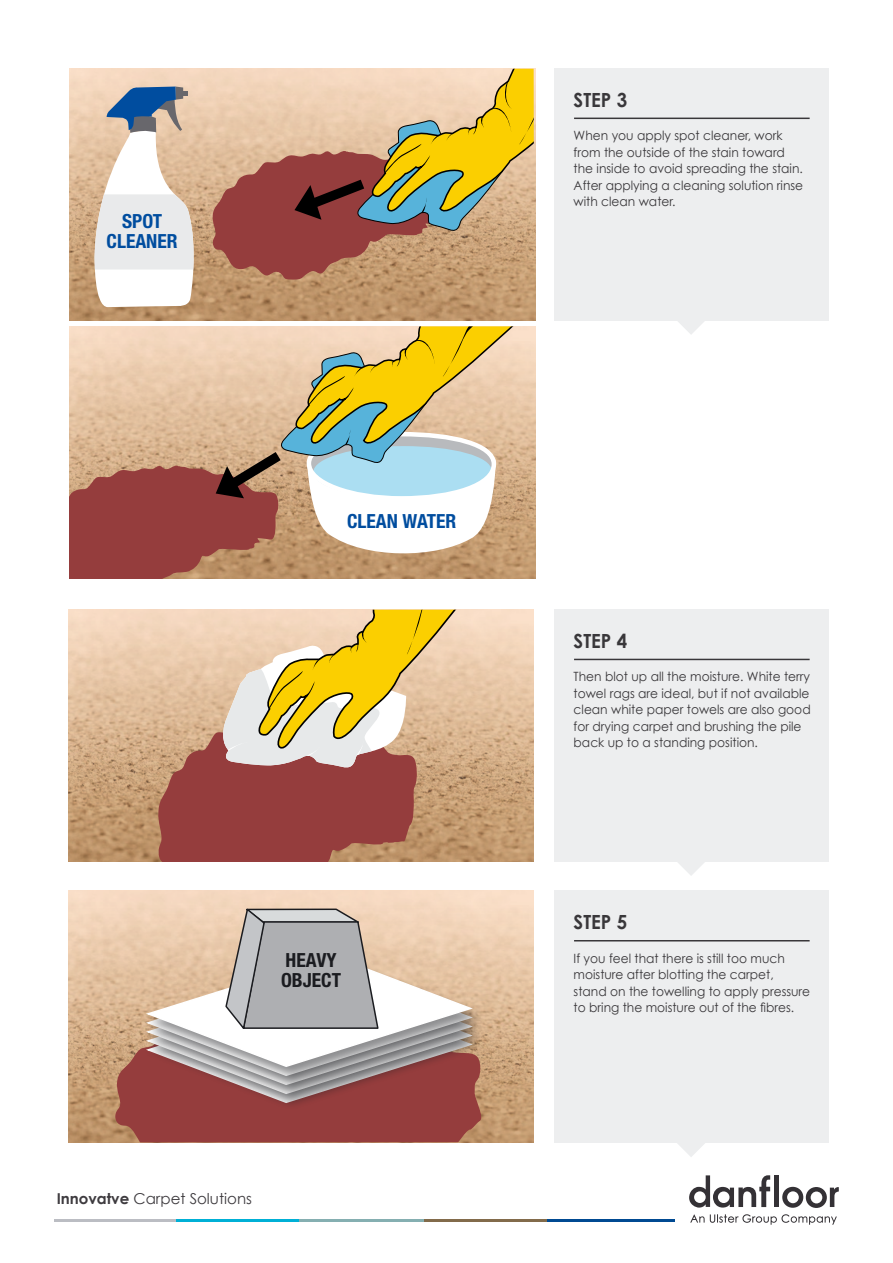
<style>
.page{position:relative;width:893px;height:1263px;background:#fff}
.page>*{position:absolute;margin:0;border:0;box-sizing:border-box;transform-origin:0 0}
.t1{font:700 condensed 19.5px/19.5px "Helvetica Neue LT Pro";color:#004d9f;text-align:center}
.t2{font:700 19.5px "Century Gothic";color:#39373a;scale:.96 1}
.t3{font:700 condensed 19.5px/19.5px "Helvetica Neue LT Pro";color:#1b1c20}
.t4{font:15px "Century Gothic";color:#3e3b3f}
.t5{font:12.75px/16.5px "Century Gothic";color:#39373a;scale:.96 1}
.s1{font-weight:700}
</style>
<div class="page">
<img style="left:517px;top:326px;width:18px;height:252px">
<img style="left:68px;top:609px;width:465px;height:252px">
<img style="left:68px;top:890px;width:465px;height:252px">
<img style="left:70px;top:68px;width:465px;height:252px">
<svg style="left:212px;top:69px;width:322px;height:211px;background:#c29a6f"></svg>
<svg style="left:93px;top:87px;width:105px;height:220px"></svg>
<svg style="left:69px;top:326px;width:448px;height:252px;background:#caab8a"></svg>
<svg style="left:115px;top:1007px;width:370px;height:135px;background:#9d4d47"></svg>
<div style="left:143px;top:981px;width:341px;height:129px;background:#1b1c20;opacity:.5"></div>
<div style="left:143px;top:954px;width:341px;height:129px;background:#1b1c20;opacity:.5"></div>
<svg style="left:146px;top:907px;width:329px;height:197px;background:#c3aea6"></svg>
<svg style="left:158px;top:610px;width:318px;height:251px;background:#c99a72"></svg>
<hr style="left:175px;top:1219px;width:125px;height:3px;background:#00b0d6">
<hr style="left:54px;top:1219px;width:122px;height:3px;background:#bbbdc3">
<hr style="left:423px;top:1219px;width:124px;height:3px;background:#826b4b">
<hr style="left:299px;top:1219px;width:124px;height:3px;background:#85afb1">
<hr style="left:547px;top:1219px;width:127px;height:3px;background:#004a92">
<div style="left:774px;top:1175px;width:5px;height:32px;background:#343135"></div>
<svg style="left:782px;top:1187px;width:57px;height:21px"></svg>
<svg style="left:689px;top:1175px;width:81px;height:32px"></svg>
<svg style="left:690px;top:1214px;width:147px;height:11px"></svg>
<div style="left:554px;top:68px;width:274px;height:252px;background:#edeeef"></div>
<hr style="left:574px;top:118px;width:236px;height:1px;background:#39373a">
<svg style="left:676px;top:320px;width:30px;height:14px"></svg>
<div style="left:554px;top:609px;width:274px;height:252px;background:#edeeef"></div>
<hr style="left:574px;top:659px;width:236px;height:1px;background:#39373a">
<svg style="left:676px;top:861px;width:30px;height:15px"></svg>
<div style="left:554px;top:890px;width:274px;height:252px;background:#edeeef"></div>
<hr style="left:574px;top:940px;width:236px;height:1px;background:#39373a">
<svg style="left:676px;top:1142px;width:30px;height:15px"></svg>
<h1 class="t1" style="left:107px;top:211px;width:73px">SPOT<br>CLEANER</h1>
<h1 class="t1" style="left:347px;top:511px;width:111px">CLEAN WATER</h1>
<h1 class="t3" style="left:281px;top:950px;width:61px">HEAVY<br>OBJECT</h1>
<p class="t4" style="left:57px;top:1189px;width:197px"><span class="s1">Innovatve</span> Carpet Solutions</p>
<h1 class="t2" style="left:574px;top:87px;width:57px">STEP 3</h1>
<p class="t5" style="left:574px;top:127px;width:241px">When you apply spot cleaner, work from the outside of the stain toward the inside to avoid spreading the stain.<br>After applying a cleaning solution rinse with clean water.</p>
<h1 class="t2" style="left:574px;top:628px;width:57px">STEP 4</h1>
<p class="t5" style="left:574px;top:668px;width:248px">Then blot up all the moisture. White terry towel rags are ideal, but if not available clean white paper towels are also good for drying carpet and brushing the pile back up to a standing position.</p>
<h1 class="t2" style="left:574px;top:910px;width:57px">STEP 5</h1>
<p class="t5" style="left:574px;top:950px;width:248px">If you feel that there is still too much moisture after blotting the carpet,<br>stand on the towelling to apply pressure to bring the moisture out of the fibres.</p>
</div>
